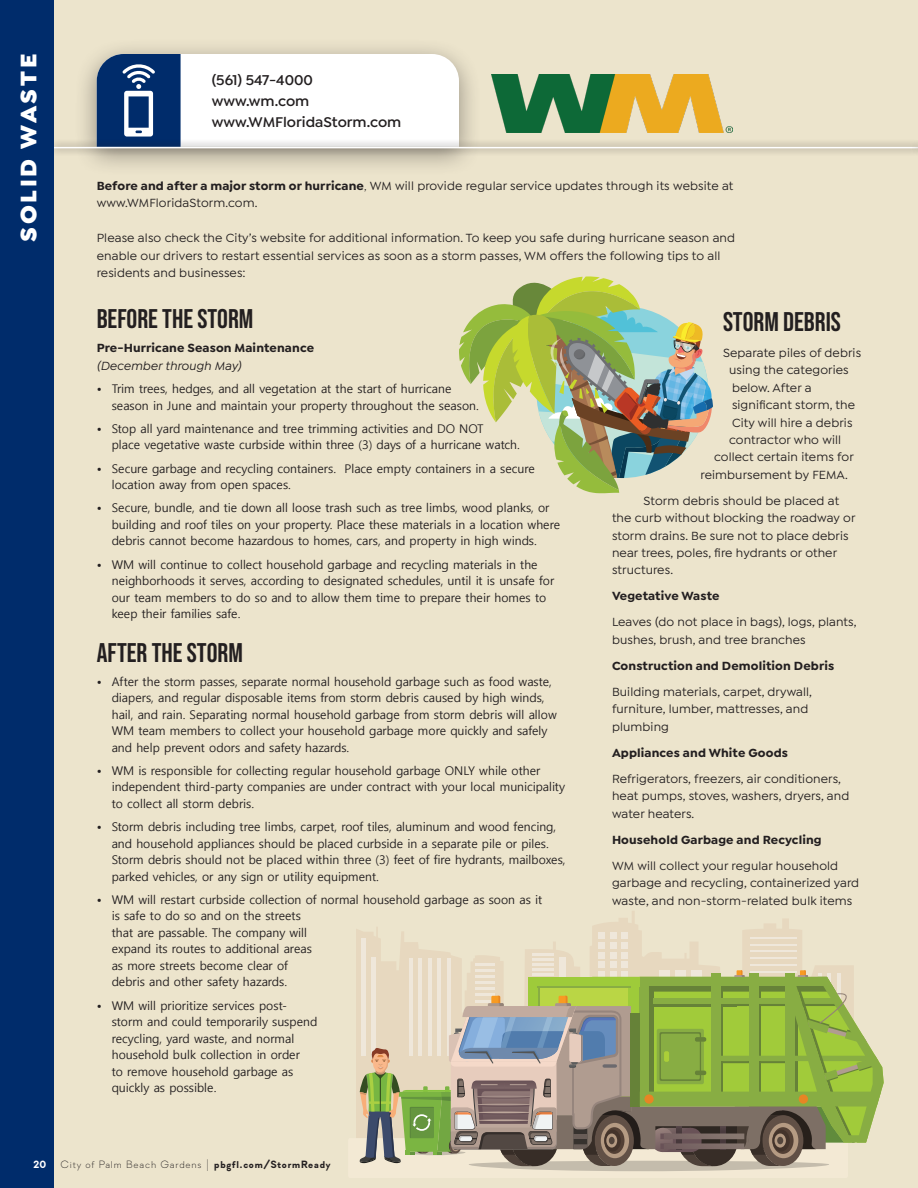
<style>
.page{position:relative;width:918px;height:1188px;background:#fff}
.page>*{position:absolute;margin:0;border:0;box-sizing:border-box;transform-origin:0 0}
.Page8_9_Subheads{font:700 27px "Bebas Neue Pro";color:#231f20}
.EMERGENCY_PageHeader{font:900 24px "Isidora Sans";letter-spacing:.115em;color:#fff}
.EMERGENCY_Contact{font:600 15px/21px "Isidora Sans";color:#231f20}
.HurricaneGuide_Pg11_BodyCopy{font:500 12.6px/17.4px "Isidora Sans";letter-spacing:.01em;color:#231f20}
.HurricaneGuide_Pg11_BodyCopy-2{font:700 12.6px/17.4px "Isidora Sans";letter-spacing:.01em;color:#231f20}
.Pages8_9_BulletPoints{font:12px/16.5px "Malgun Gothic";color:#231f20}
.t1{font:300 10.5px "Soin Sans Pro";letter-spacing:.08em;color:#231f20}
.t2{font:700 10.5px "Soin Sans Pro";color:#fff}
.s1{font-weight:700}
.s2{font-weight:400}
.s3{font-weight:500;font-style:italic}
.s4{font-weight:100;font-size:18px}
</style>
<div class="page">
<div style="left:50px;top:0;width:868px;height:1188px;background:#ece4cc"></div>
<div style="left:74px;top:38px;width:408px;height:138px;background:#231f20;opacity:.45"></div>
<svg style="left:97px;top:54px;width:362px;height:85px;background:#ccd5e1"></svg>
<div style="left:47px;top:139px;width:871px;height:17px;background:#231f20;opacity:.85"></div>
<hr style="left:54px;top:147px;width:864px;height:1px;background:#fff">
<div style="left:911px;top:139px;width:7px;height:17px;background:#231f20;opacity:.85"></div>
<svg style="left:356px;top:911px;width:446px;height:41px"></svg>
<hr style="left:750px;top:937px;width:47px;height:2px;background:#f1ebe1">
<hr style="left:750px;top:944px;width:47px;height:2px;background:#f1ebe1">
<hr style="left:750px;top:950px;width:47px;height:2px;background:#f1ebe1">
<div style="left:598px;top:933px;width:7px;height:6px;background:#efe7da"></div>
<svg style="left:610px;top:933px;width:6px;height:6px"></svg>
<div style="left:621px;top:933px;width:7px;height:6px;background:#efe7da"></div>
<div style="left:598px;top:942px;width:7px;height:7px;background:#efe7da"></div>
<div style="left:610px;top:942px;width:6px;height:7px;background:#efe7da"></div>
<div style="left:621px;top:942px;width:7px;height:7px;background:#efe7da"></div>
<div style="left:361px;top:938px;width:5px;height:117px;background:#efe7da"></div>
<svg style="left:356px;top:952px;width:528px;height:219px"></svg>
<hr style="left:380px;top:1078px;width:1px;height:34px;background:#2b3f19">
<svg style="left:459px;top:276px;width:254px;height:217px"></svg>
<div style="left:0;top:0;width:54px;height:1188px;background:#002c6b"></div>
<img style="left:491px;top:75px;width:242px;height:57px">
<p class="EMERGENCY_PageHeader" style="left:13px;top:242px;width:190px;rotate:-90deg">SOLID WASTE</p>
<p class="EMERGENCY_Contact" style="left:212px;top:69px;width:103px">(561) 547-4000</p>
<p class="EMERGENCY_Contact" style="left:212px;top:90px;width:191px">www.wm.com www.WMFloridaStorm.com</p>
<p class="HurricaneGuide_Pg11_BodyCopy" style="left:97px;top:177px;width:638px"><span class="s1">Before and after a major storm or hurricane</span><span class="s2">,</span> WM will provide regular service updates through its website at www.WMFloridaStorm.com.</p>
<p class="HurricaneGuide_Pg11_BodyCopy" style="left:97px;top:229px;width:640px">Please also check the City’s website for additional information. To keep you safe during hurricane season and enable our drivers to restart essential services as soon as a storm passes, WM offers the following tips to all residents and businesses:</p>
<p class="Page8_9_Subheads" style="left:97px;top:304px;width:158px">BEFORE THE STORM</p>
<p class="HurricaneGuide_Pg11_BodyCopy-2" style="left:97px;top:340px;width:219px">Pre-Hurricane Season Maintenance <span class="s3">(December through May)</span></p>
<p class="Pages8_9_BulletPoints" style="left:112px;top:381px;width:369px;text-indent:-15px">• Trim trees, hedges, and all vegetation at the start of hurricane season in June and maintain your property throughout the season.</p>
<p class="Pages8_9_BulletPoints" style="left:112px;top:421px;width:410px;text-indent:-15px">• Stop all yard maintenance and tree trimming activities and DO NOT<br>place vegetative waste curbside within three (3) days of a hurricane watch.</p>
<p class="Pages8_9_BulletPoints" style="left:112px;top:460px;width:425px;text-indent:-15px">• Secure garbage and recycling containers. Place empty containers in a secure location away from open spaces.</p>
<p class="Pages8_9_BulletPoints" style="left:112px;top:500px;width:450px;text-indent:-15px">• Secure, bundle, and tie down all loose trash such as tree limbs, wood planks, or building and roof tiles on your property. Place these materials in a location where debris cannot become hazardous to homes, cars, and property in high winds.</p>
<p class="Pages8_9_BulletPoints" style="left:112px;top:556px;width:444px;text-indent:-15px">• WM will continue to collect household garbage and recycling materials in the neighborhoods it serves, according to designated schedules, until it is unsafe for our team members to do so and to allow them time to prepare their homes to keep their families safe.</p>
<p class="Page8_9_Subheads" style="left:97px;top:638px;width:148px">AFTER THE STORM</p>
<p class="Pages8_9_BulletPoints" style="left:112px;top:673px;width:447px;text-indent:-15px">• After the storm passes, separate normal household garbage such as food waste, diapers, and regular disposable items from storm debris caused by high winds, hail, and rain. Separating normal household garbage from storm debris will allow WM team members to collect your household garbage more quickly and safely and help prevent odors and safety hazards.</p>
<p class="Pages8_9_BulletPoints" style="left:112px;top:763px;width:455px;text-indent:-15px">• WM is responsible for collecting regular household garbage ONLY while other independent third-party companies are under contract with your local municipality to collect all storm debris.</p>
<p class="Pages8_9_BulletPoints" style="left:112px;top:819px;width:455px;text-indent:-15px">• Storm debris including tree limbs, carpet, roof tiles, aluminum and wood fencing, and household appliances should be placed curbside in a separate pile or piles.<br>Storm debris should not be placed within three (3) feet of fire hydrants, mailboxes, parked vehicles, or any sign or utility equipment.</p>
<p class="Pages8_9_BulletPoints" style="left:112px;top:892px;width:432px;text-indent:-15px">• WM will restart curbside collection of normal household garbage as soon as it is safe to do so and on the streets<br>that are passable. The company will<br>expand its routes to additional areas<br>as more streets become clear of<br>debris and other safety hazards.</p>
<p class="Pages8_9_BulletPoints" style="left:112px;top:997px;width:207px;text-indent:-15px">• WM will prioritize services post&shy;storm and could temporarily suspend recycling, yard waste, and normal household bulk collection in order<br>to remove household garbage as quickly as possible.</p>
<p class="Page8_9_Subheads" style="left:723px;top:306px;width:119px">STORM DEBRIS</p>
<p class="HurricaneGuide_Pg11_BodyCopy" style="left:723px;top:344px;width:140px">Separate piles of debris</p>
<p class="HurricaneGuide_Pg11_BodyCopy" style="left:729px;top:362px;width:121px">using the categories</p>
<p class="HurricaneGuide_Pg11_BodyCopy" style="left:732px;top:379px;width:81px">below. After a</p>
<p class="HurricaneGuide_Pg11_BodyCopy" style="left:732px;top:396px;width:125px">significant storm, the</p>
<p class="HurricaneGuide_Pg11_BodyCopy" style="left:732px;top:414px;width:122px">City will hire a debris</p>
<p class="HurricaneGuide_Pg11_BodyCopy" style="left:729px;top:431px;width:114px">contractor who will</p>
<p class="HurricaneGuide_Pg11_BodyCopy" style="left:714px;top:449px;width:141px">collect certain items for</p>
<p class="HurricaneGuide_Pg11_BodyCopy" style="left:700px;top:466px;width:149px">reimbursement by FEMA.</p>
<p class="HurricaneGuide_Pg11_BodyCopy" style="left:612px;top:492px;width:245px;text-indent:32px">Storm debris should be placed at the curb without blocking the roadway or storm drains. Be sure not to place debris near trees, poles, fire hydrants or other structures.</p>
<p class="HurricaneGuide_Pg11_BodyCopy-2" style="left:612px;top:588px;width:109px">Vegetative Waste</p>
<p class="HurricaneGuide_Pg11_BodyCopy" style="left:612px;top:614px;width:246px">Leaves (do not place in bags), logs, plants, bushes, brush, and tree branches</p>
<p class="HurricaneGuide_Pg11_BodyCopy-2" style="left:612px;top:657px;width:224px">Construction and Demolition Debris</p>
<p class="HurricaneGuide_Pg11_BodyCopy" style="left:612px;top:683px;width:202px">Building materials, carpet, drywall, furniture, lumber, mattresses, and plumbing</p>
<p class="HurricaneGuide_Pg11_BodyCopy-2" style="left:612px;top:744px;width:178px">Appliances and White Goods</p>
<p class="HurricaneGuide_Pg11_BodyCopy" style="left:612px;top:770px;width:239px">Refrigerators, freezers, air conditioners, heat pumps, stoves, washers, dryers, and water heaters.</p>
<p class="HurricaneGuide_Pg11_BodyCopy-2" style="left:612px;top:831px;width:211px">Household Garbage and Recycling</p>
<p class="HurricaneGuide_Pg11_BodyCopy" style="left:612px;top:857px;width:249px">WM will collect your regular household garbage and recycling, containerized yard waste, and non-storm-related bulk items</p>
<p class="t2" style="left:34px;top:1158px;width:14px">20</p>
<p class="t1" style="left:61px;top:1158px;width:272px">City of Palm Beach Gardens <span class="s4">l</span> <span class="s1">pbgfl.com/StormReady</span></p>
</div>
